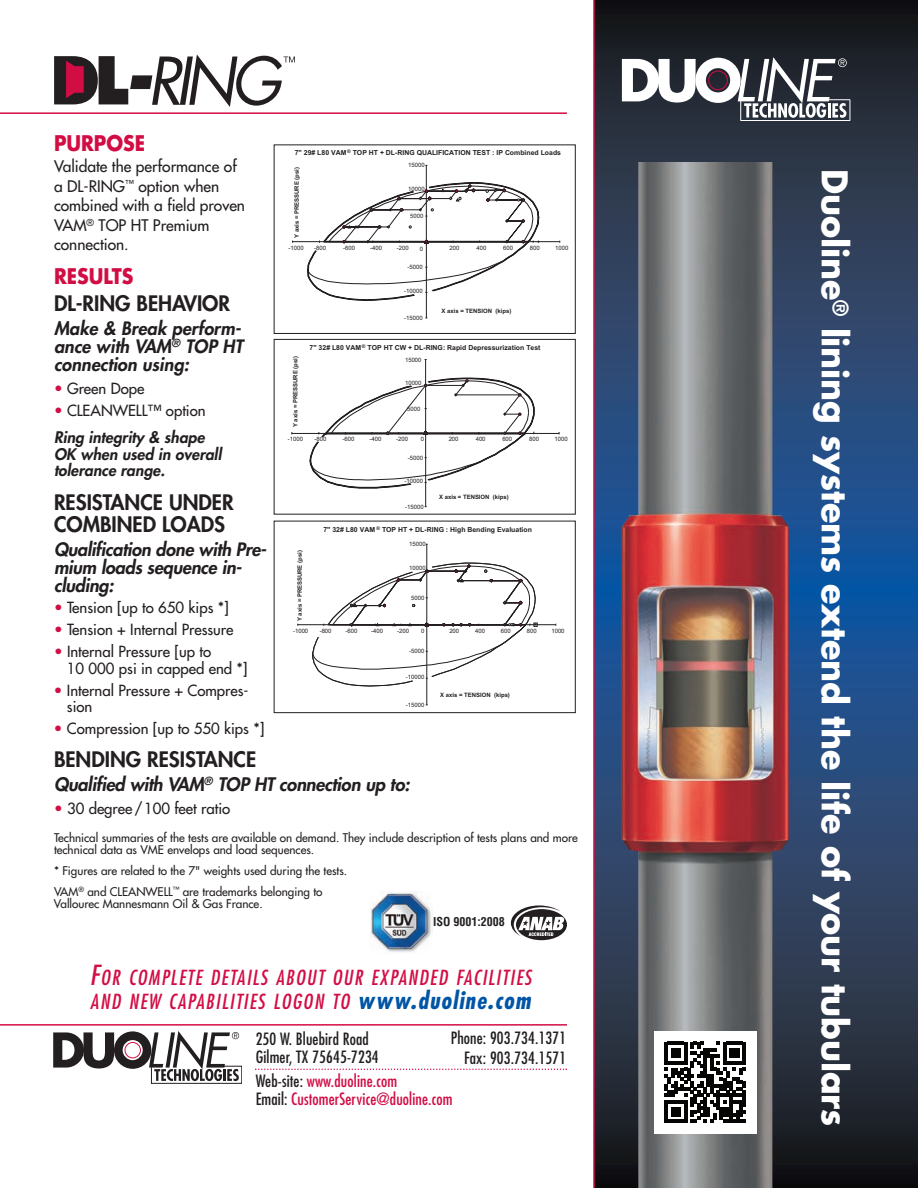
<style>
.page{position:relative;width:918px;height:1188px;background:#fff}
.page>*{position:absolute;margin:0;border:0;box-sizing:border-box;transform-origin:0 0}
.t1{font:700 34.5px "Futura";letter-spacing:-.005em;color:#fff}
.t2{font:700 21px "Futura";color:#d20d44;scale:.9 1}
.t3{font:800 20.85px/22.5px "Futura";color:#231f20}
.t4{font:italic condensed 20.25px/24px "Futura";letter-spacing:.07em;color:#d20d44}
.t5{font:italic 800 18.15px "Futura";letter-spacing:-.01em;color:#231f20}
.t6{font:italic 800 18px/18px "Futura";letter-spacing:-.01em;color:#231f20;text-align:justify}
.t7{font:condensed 16.5px/18px "Futura";letter-spacing:.01em;color:#231f20}
.t8{font:condensed 16.5px/18px "Futura";letter-spacing:.01em;color:#d20d44}
.t9{font:15.6px/19.5px "Futura";color:#231f20}
.t10{font:italic 800 15.6px/16.5px "Futura";letter-spacing:.005em;color:#231f20}
.t11{font:15px/16.5px "Futura";color:#231f20}
.t12{font:700 condensed 12px "Helvetica";color:#231f20}
.t13{font:11.7px/12px "Futura";color:#231f20}
.t14{font:700 6.9px "Arial";color:#231f20}
.t15{font:6px "Arial";color:#231f20}
.t16{font:700 6px "Arial";color:#231f20}
.s1{color:#d20d44}
.s2{font-size:27px}
.s3{font-weight:700;font-size:24px;color:#0155a5}
.s4{color:#231f20}
</style>
<div class="page">
<svg style="left:595px;top:0;width:323px;height:1188px;background:#243c5e"></svg>
<img style="left:622px;top:162px;width:167px;height:1026px">
<svg style="left:622px;top:57px;width:229px;height:64px"></svg>
<hr style="left:593px;top:0;width:2px;height:1188px;background:#d20d44">
<hr style="left:0;top:112px;width:567px;height:2px;background:#d20d44">
<svg style="left:54px;top:54px;width:241px;height:53px"></svg>
<div style="left:274px;top:144px;width:302px;height:190px;border:1px solid #231f20"></div>
<div style="left:274px;top:339px;width:302px;height:176px;border:1px solid #231f20"></div>
<div style="left:274px;top:521px;width:302px;height:192px;border:1px solid #231f20"></div>
<hr style="left:426px;top:165px;width:1px;height:153px;background:#231f20">
<hr style="left:293px;top:241px;width:267px;height:1px;background:#231f20">
<svg style="left:307px;top:165px;width:235px;height:136px"></svg>
<hr style="left:425px;top:360px;width:1px;height:147px;background:#231f20">
<hr style="left:292px;top:433px;width:267px;height:1px;background:#231f20">
<svg style="left:309px;top:359px;width:229px;height:130px"></svg>
<hr style="left:427px;top:544px;width:1px;height:161px;background:#231f20">
<hr style="left:298px;top:624px;width:258px;height:1px;background:#231f20">
<svg style="left:312px;top:544px;width:225px;height:143px"></svg>
<svg style="left:53px;top:1031px;width:189px;height:53px"></svg>
<hr style="left:0;top:1024px;width:567px;height:2px;background:#d20d44">
<svg style="left:255px;top:1069px;width:312px;height:1px"></svg>
<img style="left:371px;top:891px;width:61px;height:61px">
<div style="left:516px;top:909px;width:51px;height:31px;background:#231f20;border-radius:50%"></div>
<svg style="left:511px;top:905px;width:54px;height:31px"></svg>
<div style="left:655px;top:1032px;width:102px;height:102px;background:#fff"></div>
<svg style="left:665px;top:1042px;width:81px;height:81px"></svg>
<h2 class="t2" style="left:54px;top:133px;width:103px">PURPOSE</h2>
<h3 class="t9" style="left:54px;top:158px;width:193px">Validate the performance of a DL-RING<sup>™</sup> option when combined with a field proven<br>VAM<sup>®</sup> TOP HT Premium connection.</h3>
<h2 class="t2" style="left:54px;top:266px;width:90px">RESULTS</h2>
<h3 class="t3" style="left:54px;top:294px;width:178px">DL-RING BEHAVIOR</h3>
<h3 class="t6" style="left:54px;top:321px;width:190px">Make &amp; Break perform&shy;ance with VAM<sup>®</sup> TOP HT connection using:</h3>
<p class="t11" style="left:54px;top:381px;width:92px"><span class="s1">•</span> Green Dope</p>
<p class="t11" style="left:54px;top:403px;width:153px"><span class="s1">•</span> CLEANWELL™ option</p>
<h3 class="t10" style="left:54px;top:431px;width:169px">Ring integrity &amp; shape<br>OK when used in overall tolerance range.</h3>
<h3 class="t3" style="left:54px;top:492px;width:181px">RESISTANCE UNDER<br>COMBINED LOADS</h3>
<h3 class="t6" style="left:54px;top:541px;width:214px;text-align:left">Qualification done with Pre&shy;mium loads sequence in&shy;cluding:</h3>
<p class="t11" style="left:54px;top:601px;width:176px"><span class="s1">•</span> Tension [up to 650 kips *]</p>
<p class="t11" style="left:54px;top:623px;width:181px"><span class="s1">•</span> Tension + Internal Pressure</p>
<p class="t11" style="left:67px;top:645px;width:182px;text-indent:-13px"><span class="s1">•</span> Internal Pressure [up to<br>10 000 psi in capped end *]</p>
<p class="t11" style="left:67px;top:683px;width:183px;text-indent:-13px"><span class="s1">•</span> Internal Pressure + Compres&shy;sion</p>
<p class="t11" style="left:54px;top:721px;width:212px"><span class="s1">•</span> Compression [up to 550 kips *]</p>
<h3 class="t3" style="left:54px;top:750px;width:204px">BENDING RESISTANCE</h3>
<h3 class="t5" style="left:54px;top:775px;width:357px">Qualified with VAM<sup>®</sup> TOP HT connection up to:</h3>
<p class="t11" style="left:54px;top:801px;width:178px"><span class="s1">•</span> 30 degree/100 feet ratio</p>
<p class="t13" style="left:54px;top:833px;width:525px">Technical summaries of the tests are available on demand. They include description of tests plans and more technical data as VME envelops and load sequences.</p>
<p class="t13" style="left:54px;top:861px;width:295px;line-height:20.7px">* Figures are related to the 7" weights used during the tests.<br>VAM<sup>®</sup> and CLEANWELL<sup>™</sup> are trademarks belonging to</p>
<p class="t13" style="left:54px;top:898px;width:210px">Vallourec Mannesmann Oil &amp; Gas France.</p>
<p class="t14" style="left:295px;top:149px;width:268px">7" 29# L80 VAM<sup>®</sup> TOP HT + DL-RING QUALIFICATION TEST : IP Combined Loads</p>
<p class="t15" style="left:408px;top:162px;width:18px">15000</p>
<p class="t16" style="left:293px;top:238px;width:72px;rotate:-90deg">Y axis = PRESSURE (psi)</p>
<p class="t15" style="left:408px;top:185px;width:18px">10000</p>
<p class="t15" style="left:410px;top:213px;width:15px">5000</p>
<p class="t15" style="left:289px;top:244px;width:17px">-1000</p>
<p class="t15" style="left:314px;top:244px;width:13px">-800</p>
<p class="t15" style="left:343px;top:244px;width:13px">-600</p>
<p class="t15" style="left:370px;top:244px;width:13px">-400</p>
<p class="t15" style="left:397px;top:244px;width:13px">-200</p>
<p class="t15" style="left:449px;top:244px;width:11px">200</p>
<p class="t15" style="left:476px;top:244px;width:11px">400</p>
<p class="t15" style="left:503px;top:244px;width:11px">600</p>
<p class="t15" style="left:530px;top:244px;width:11px">800</p>
<p class="t15" style="left:555px;top:244px;width:15px">1000</p>
<p class="t15" style="left:420px;top:245px;width:5px">0</p>
<p class="t15" style="left:408px;top:264px;width:17px">-5000</p>
<p class="t15" style="left:404px;top:287px;width:20px">-10000</p>
<p class="t16" style="left:442px;top:307px;width:71px">X axis = TENSION (kips)</p>
<p class="t15" style="left:404px;top:315px;width:20px">-15000</p>
<p class="t14" style="left:310px;top:344px;width:232px">7" 32# L80 VAM<sup>®</sup> TOP HT CW + DL-RING: Rapid Depressurization Test</p>
<p class="t16" style="left:292px;top:427px;width:72px;rotate:-90deg">Y axis = PRESSURE (psi)</p>
<p class="t15" style="left:405px;top:356px;width:18px">15000</p>
<p class="t15" style="left:405px;top:379px;width:18px">10000</p>
<p class="t15" style="left:407px;top:405px;width:15px">5000</p>
<p class="t15" style="left:288px;top:436px;width:17px">-1000</p>
<p class="t15" style="left:314px;top:436px;width:13px">-800</p>
<p class="t15" style="left:343px;top:436px;width:13px">-600</p>
<p class="t15" style="left:370px;top:436px;width:13px">-400</p>
<p class="t15" style="left:396px;top:436px;width:13px">-200</p>
<p class="t15" style="left:449px;top:436px;width:11px">200</p>
<p class="t15" style="left:476px;top:436px;width:11px">400</p>
<p class="t15" style="left:502px;top:436px;width:11px">600</p>
<p class="t15" style="left:529px;top:436px;width:11px">800</p>
<p class="t15" style="left:555px;top:436px;width:15px">1000</p>
<p class="t15" style="left:405px;top:477px;width:20px">-10000</p>
<p class="t15" style="left:421px;top:436px;width:5px">0</p>
<p class="t15" style="left:408px;top:454px;width:17px">-5000</p>
<p class="t16" style="left:439px;top:493px;width:71px">X axis = TENSION (kips)</p>
<p class="t15" style="left:405px;top:503px;width:20px">-15000</p>
<p class="t14" style="left:323px;top:526px;width:210px">7" 32# L80 VAM <sup>®</sup> TOP HT + DL-RING : High Bending Evaluation</p>
<p class="t15" style="left:409px;top:541px;width:18px">15000</p>
<p class="t16" style="left:296px;top:621px;width:72px;rotate:-90deg">Y axis = PRESSURE (psi)</p>
<p class="t15" style="left:409px;top:564px;width:18px">10000</p>
<p class="t15" style="left:411px;top:594px;width:15px">5000</p>
<p class="t15" style="left:293px;top:627px;width:17px">-1000</p>
<p class="t15" style="left:320px;top:627px;width:13px">-800</p>
<p class="t15" style="left:346px;top:627px;width:13px">-600</p>
<p class="t15" style="left:371px;top:627px;width:13px">-400</p>
<p class="t15" style="left:397px;top:627px;width:13px">-200</p>
<p class="t15" style="left:421px;top:627px;width:5px">0</p>
<p class="t15" style="left:449px;top:627px;width:11px">200</p>
<p class="t15" style="left:475px;top:627px;width:11px">400</p>
<p class="t15" style="left:501px;top:627px;width:11px">600</p>
<p class="t15" style="left:527px;top:627px;width:11px">800</p>
<p class="t15" style="left:551px;top:627px;width:15px">1000</p>
<p class="t15" style="left:409px;top:648px;width:17px">-5000</p>
<p class="t15" style="left:406px;top:674px;width:20px">-10000</p>
<p class="t16" style="left:440px;top:691px;width:71px">X axis = TENSION (kips)</p>
<p class="t15" style="left:406px;top:702px;width:20px">-15000</p>
<p class="t12" style="left:433px;top:915px;width:73px">ISO 9001:2008</p>
<h3 class="t4" style="left:90px;top:966px;width:443px"><span class="s2">F</span>OR COMPLETE DETAILS ABOUT OUR EXPANDED FACILITIES<br>AND NEW CAPABILITIES LOGON TO <span class="s3">www.duoline.com</span></h3>
<h3 class="t7" style="left:256px;top:1031px;width:125px">250 W. Bluebird Road<br>Gilmer, TX 75645-7234</h3>
<h3 class="t7" style="left:451px;top:1029px;width:117px;line-height:19.5px;text-align:right">Phone: 903.734.1371<br>Fax: 903.734.1571</h3>
<h3 class="t8" style="left:256px;top:1073px;width:198px"><span class="s4">Web-site:</span> www.duoline.com<br><span class="s4">Email:</span> CustomerService@duoline.com</h3>
<h1 class="t1" style="left:850px;top:169px;width:959px;rotate:90deg">Duoline<sup>®</sup> lining systems extend the life of your tubulars</h1>
</div>
